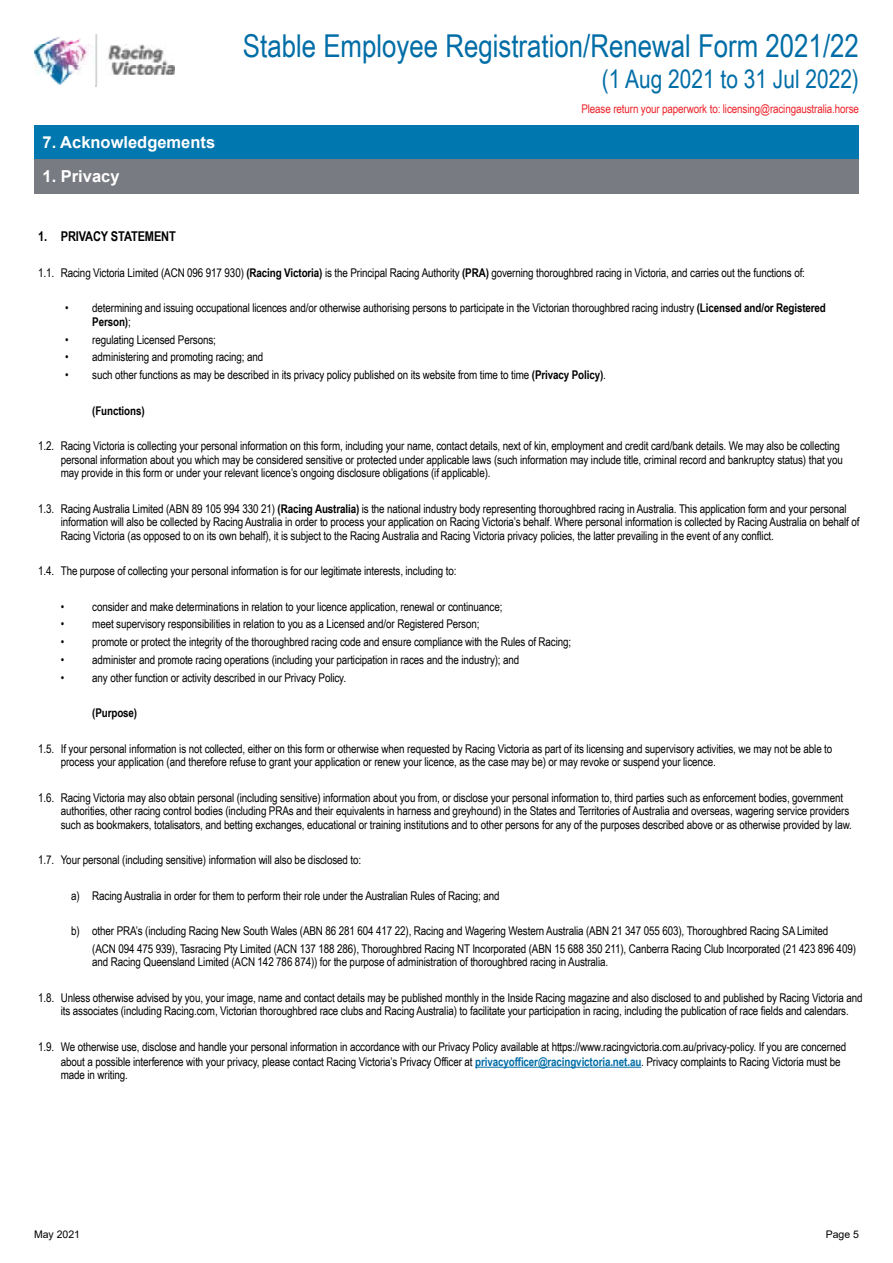
<style>
.page{position:relative;width:893px;height:1263px;background:#fff}
.page>*{position:absolute;margin:0;border:0;box-sizing:border-box;transform-origin:0 0}
.t1{font:31.5px "Arial Narrow";color:#006da6}
.t2{font:25.5px "Arial Narrow";color:#006da6}
.t3{font:700 16.5px "Arial";color:#fff}
.t4{font:700 13.5px "Arial Narrow";letter-spacing:-.01em;color:#000}
.t5{font:12px/13.5px "Arial Narrow";letter-spacing:-.01em;color:#000}
.t6{font:12px "Arial Narrow";letter-spacing:-.01em;color:#ed2127}
.t7{font:700 12px "Arial Narrow";letter-spacing:-.01em;color:#000}
.t8{font:10.5px "Arial";color:#000}
.s1{font-weight:700}
.s2{font-weight:700;color:#006da6}
</style>
<div class="page">
<img style="left:34px;top:34px;width:140px;height:53px">
<div style="left:34px;top:125px;width:825px;height:34px;background:#0077ae"></div>
<hr style="left:475px;top:1067px;width:166px;height:1px;background:#006da6">
<div style="left:34px;top:159px;width:825px;height:34px;background:#797b82"></div>
<h3 class="t3" style="left:43px;top:131px;width:174px">7. Acknowledgements</h3>
<h3 class="t3" style="left:43px;top:165px;width:79px">1. Privacy</h3>
<h1 class="t1" style="left:243px;top:23px;width:617px">Stable Employee Registration/Renewal Form 2021/22</h1>
<h2 class="t2" style="left:602px;top:61px;width:258px">(1 Aug 2021 to 31 Jul 2022)</h2>
<p class="t6" style="left:581px;top:100px;width:279px">Please return your paperwork to: licensing@racingaustralia.horse</p>
<p class="t4" style="left:38px;top:226px;width:139px">1. PRIVACY STATEMENT</p>
<p class="t5" style="left:38px;top:265px;width:768px">1.1. Racing Victoria Limited (ACN 096 917 930) <span class="s1">(Racing Victoria)</span> is the Principal Racing Authority <span class="s1">(PRA)</span> governing thoroughbred racing in Victoria, and carries out the functions of:</p>
<p class="t5" style="left:92px;top:301px;width:735px;text-indent:-27px">• determining and issuing occupational licences and/or otherwise authorising persons to participate in the Victorian thoroughbred racing industry <span class="s1">(Licensed and/or Registered<br>Person)</span>;</p>
<p class="t5" style="left:65px;top:332px;width:152px">• regulating Licensed Persons;</p>
<p class="t5" style="left:65px;top:350px;width:200px">• administering and promoting racing; and</p>
<p class="t5" style="left:65px;top:368px;width:542px">• such other functions as may be described in its privacy policy published on its website from time to time <span class="s1">(Privacy Policy)</span>.</p>
<p class="t7" style="left:92px;top:401px;width:54px">(Functions)</p>
<p class="t5" style="left:61px;top:439px;width:784px;text-indent:-23px">1.2. Racing Victoria is collecting your personal information on this form, including your name, contact details, next of kin, employment and credit card/bank details. We may also be collecting personal information about you which may be considered sensitive or protected under applicable laws (such information may include title, criminal record and bankruptcy status) that you may provide in this form or under your relevant licence’s ongoing disclosure obligations (if applicable).</p>
<p class="t5" style="left:61px;top:501px;width:800px;text-indent:-23px">1.3. Racing Australia Limited (ABN 89 105 994 330 21) <span class="s1">(Racing Australia)</span> is the national industry body representing thoroughbred racing in Australia. This application form and your personal information will also be collected by Racing Australia in order to process your application on Racing Victoria’s behalf. Where personal information is collected by Racing Australia on behalf of<br>Racing Victoria (as opposed to on its own behalf), it is subject to the Racing Australia and Racing Victoria privacy policies, the latter prevailing in the event of any conflict.</p>
<p class="t5" style="left:38px;top:564px;width:420px">1.4. The purpose of collecting your personal information is for our legitimate interests, including to:</p>
<p class="t5" style="left:61px;top:599px;width:443px">• consider and make determinations in relation to your licence application, renewal or continuance;</p>
<p class="t5" style="left:61px;top:617px;width:420px">• meet supervisory responsibilities in relation to you as a Licensed and/or Registered Person;</p>
<p class="t5" style="left:61px;top:635px;width:512px">• promote or protect the integrity of the thoroughbred racing code and ensure compliance with the Rules of Racing;</p>
<p class="t5" style="left:61px;top:652px;width:460px">• administer and promote racing operations (including your participation in races and the industry); and</p>
<p class="t5" style="left:61px;top:670px;width:287px">• any other function or activity described in our Privacy Policy.</p>
<p class="t7" style="left:92px;top:704px;width:46px">(Purpose)</p>
<p class="t5" style="left:61px;top:741px;width:773px;text-indent:-23px">1.5. If your personal information is not collected, either on this form or otherwise when requested by Racing Victoria as part of its licensing and supervisory activities, we may not be able to process your application (and therefore refuse to grant your application or renew your licence, as the case may be) or may revoke or suspend your licence.</p>
<p class="t5" style="left:61px;top:790px;width:793px;text-indent:-23px">1.6. Racing Victoria may also obtain personal (including sensitive) information about you from, or disclose your personal information to, third parties such as enforcement bodies, government authorities, other racing control bodies (including PRAs and their equivalents in harness and greyhound) in the States and Territories of Australia and overseas, wagering service providers such as bookmakers, totalisators, and betting exchanges, educational or training institutions and to other persons for any of the purposes described above or as otherwise provided by law.</p>
<p class="t5" style="left:38px;top:853px;width:324px">1.7. Your personal (including sensitive) information will also be disclosed to:</p>
<p class="t5" style="left:71px;top:888px;width:430px">a) Racing Australia in order for them to perform their role under the Australian Rules of Racing; and</p>
<p class="t5" style="left:92px;top:922px;width:765px;line-height:17.7px;text-indent:-21px">b) other PRA’s (including Racing New South Wales (ABN 86 281 604 417 22), Racing and Wagering Western Australia (ABN 21 347 055 603), Thoroughbred Racing SA Limited<br>(ACN 094 475 939), Tasracing Pty Limited (ACN 137 188 286), Thoroughbred Racing NT Incorporated (ABN 15 688 350 211), Canberra Racing Club Incorporated (21 423 896 409)</p>
<p class="t5" style="left:92px;top:955px;width:517px">and Racing Queensland Limited (ACN 142 786 874)) for the purpose of administration of thoroughbred racing in Australia.</p>
<p class="t5" style="left:61px;top:990px;width:803px;text-indent:-23px">1.8. Unless otherwise advised by you, your image, name and contact details may be published monthly in the Inside Racing magazine and also disclosed to and published by Racing Victoria and its associates (including Racing.com, Victorian thoroughbred race clubs and Racing Australia) to facilitate your participation in racing, including the publication of race fields and calendars.</p>
<p class="t5" style="left:61px;top:1039px;width:787px;line-height:15px;text-indent:-23px">1.9. We otherwise use, disclose and handle your personal information in accordance with our Privacy Policy available at https://www.racingvictoria.com.au/privacy-policy. If you are concerned about a possible interference with your privacy, please contact Racing Victoria’s Privacy Officer at <span class="s2">privacyofficer@racingvictoria.net.au</span>. Privacy complaints to Racing Victoria must be</p>
<p class="t5" style="left:61px;top:1068px;width:69px">made in writing.</p>
<p class="t8" style="left:34px;top:1227px;width:48px">May 2021</p>
<p class="t8" style="left:826px;top:1227px;width:35px">Page 5</p>
</div>
